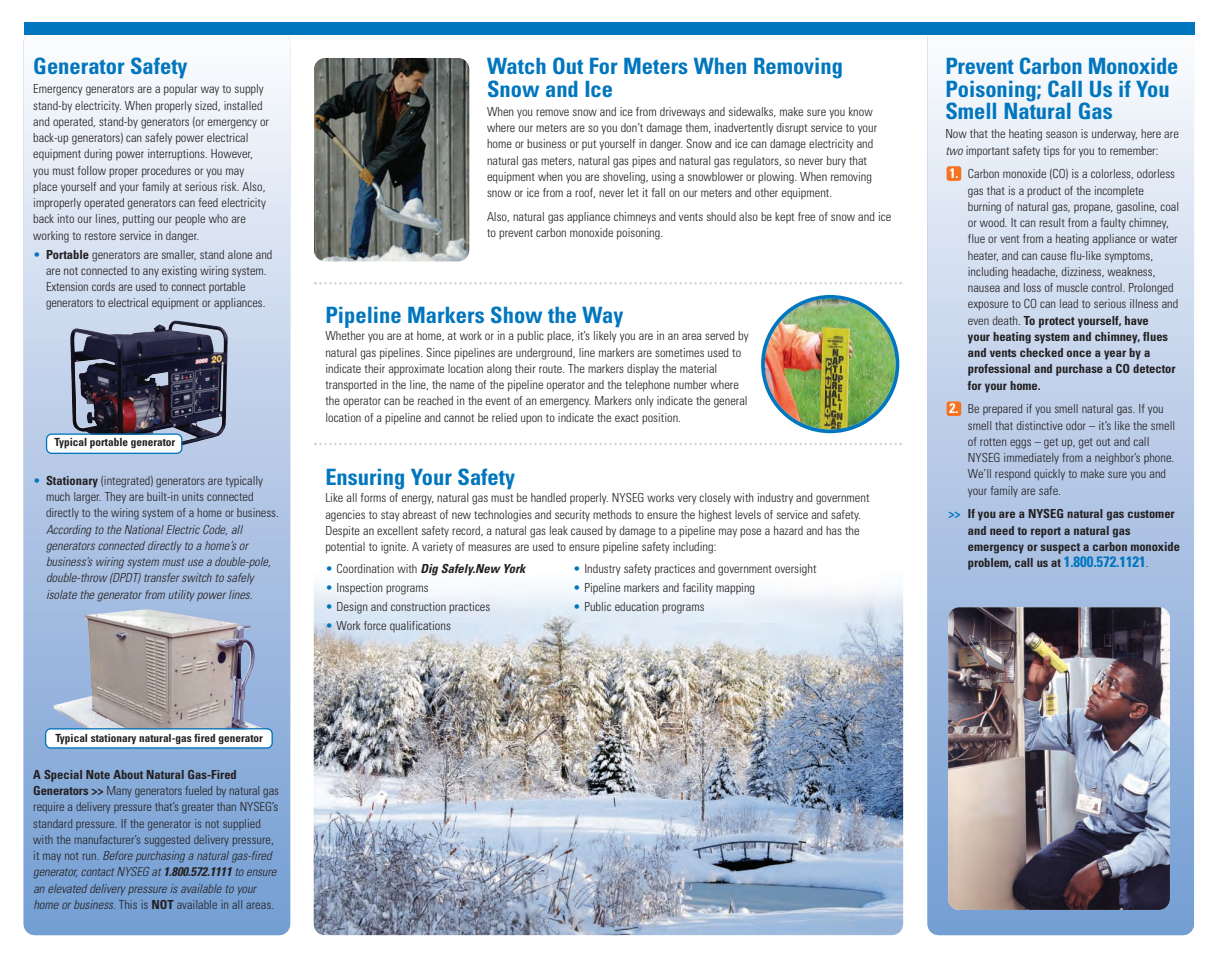
<style>
.page{position:relative;width:1217px;height:958px;background:#fff}
.page>*{position:absolute;margin:0;border:0;box-sizing:border-box;transform-origin:0 0}
.t1{font:700 condensed 22.5px/22.5px "Univers";color:#0076be}
.t2{font:700 condensed 13.75px "Univers";color:#fff}
.t3{font:300 condensed 12.5px/16.2px "Univers";color:#231f20}
.t4{font:italic 300 condensed 12.5px/16.2px "Univers";color:#231f20}
.t5{font:700 condensed 12.5px/16.2px "Univers";color:#231f20}
.t6{font:italic 700 condensed 12.5px "Univers";color:#231f20}
.t7{font:700 condensed 11.25px "Univers";color:#231f20}
.s1{color:#0076be}
.s2{font-weight:700}
.s3{font-style:italic}
.s4{font-weight:700;font-style:italic}
.s5{font-weight:300;font-style:normal;color:#0076be}
.s6{font-weight:300;font-style:normal}
.s7{font-size:15px;color:#0076be}
.s8{font-weight:300}
</style>
<div class="page">
<div style="left:24px;top:31px;width:266px;height:903px;background:linear-gradient(to bottom,#faf9fd,#729bd2);border-radius:11px"></div>
<img style="left:313px;top:583px;width:589px;height:351px">
<div style="left:927px;top:27px;width:266px;height:907px;background:linear-gradient(to bottom,#fafafe,#749bd0);border-radius:11px"></div>
<div style="left:24px;top:22px;width:1170px;height:13px;background:#0076be"></div>
<img style="left:54px;top:609px;width:213px;height:119px">
<img style="left:70px;top:320px;width:158px;height:127px">
<svg style="left:46px;top:433px;width:136px;height:21px"></svg>
<svg style="left:45px;top:728px;width:228px;height:20px"></svg>
<img style="left:314px;top:58px;width:155px;height:203px;border-radius:11px">
<div style="left:946px;top:166px;width:15px;height:15px;background:#f47321;border-radius:3px"></div>
<div style="left:946px;top:401px;width:15px;height:15px;background:#f47321;border-radius:3px"></div>
<img style="left:947px;top:607px;width:222px;height:302px;border-radius:11px">
<img style="left:761px;top:295px;width:138px;height:138px">
<svg style="left:314px;top:282px;width:587px;height:2px"></svg>
<svg style="left:314px;top:442px;width:587px;height:3px"></svg>
<h1 class="t1" style="left:33px;top:57px;width:156px">Generator Safety</h1>
<p class="t3" style="left:33px;top:82px;width:237px">Emergency generators are a popular way to supply stand-by electricity. When properly sized, installed and operated, stand-by generators (or emergency or back-up generators) can safely power electrical equipment during power interruptions. However, you must follow proper procedures or you may place yourself and your family at serious risk. Also, improperly operated generators can feed electricity back into our lines, putting our people who are working to restore service in danger.</p>
<p class="t3" style="left:46px;top:247px;width:228px;text-indent:-13px"><span class="s1">•</span> <span class="s2">Portable</span> generators are smaller, stand alone and are not connected to any existing wiring system.<br>Extension cords are used to connect portable generators to electrical equipment or appliances.</p>
<p class="t7" style="left:54px;top:438px;width:122px">Typical portable generator</p>
<p class="t3" style="left:46px;top:473px;width:234px;text-indent:-13px"><span class="s1">•</span> <span class="s2">Stationary</span> (integrated) generators are typically much larger. They are built-in units connected directly to the wiring system of a home or business.</p>
<p class="t4" style="left:46px;top:522px;width:226px">According to the National Electric Code, all generators connected directly to a home’s or business’s wiring system must use a double-pole, double-throw (DPDT) transfer switch to safely isolate the generator from utility power lines.</p>
<p class="t7" style="left:55px;top:734px;width:209px">Typical stationary natural-gas fired generator</p>
<p class="t3" style="left:33px;top:767px;width:247px"><span class="s2">A Special Note About Natural Gas-Fired Generators &gt;&gt;</span> Many generators fueled by natural gas require a delivery pressure that’s greater than NYSEG’s standard pressure. If the generator is not supplied with the manufacturer’s suggested delivery pressure, it may not run. <span class="s3">Before purchasing a natural gas-fired generator, contact NYSEG at</span> <span class="s4">1.800.572.1111</span> <span class="s3">to ensure an elevated delivery pressure is available to your home or business.</span> This is <span class="s2">NOT</span> available in all areas.</p>
<h1 class="t1" style="left:487px;top:57px;width:357px">Watch Out For Meters When Removing<br>Snow and Ice</h1>
<p class="t3" style="left:487px;top:104px;width:391px">When you remove snow and ice from driveways and sidewalks, make sure you know where our meters are so you don’t damage them, inadvertently disrupt service to your home or business or put yourself in danger. Snow and ice can damage electricity and natural gas meters, natural gas pipes and natural gas regulators, so never bury that equipment when you are shoveling, using a snowblower or plowing. When removing snow or ice from a roof, never let it fall on our meters and other equipment.</p>
<p class="t3" style="left:487px;top:209px;width:405px">Also, natural gas appliance chimneys and vents should also be kept free of snow and ice to prevent carbon monoxide poisoning.</p>
<h1 class="t1" style="left:325px;top:306px;width:299px">Pipeline Markers Show the Way</h1>
<p class="t3" style="left:325px;top:329px;width:424px">Whether you are at home, at work or in a public place, it’s likely you are in an area served by natural gas pipelines. Since pipelines are underground, line markers are sometimes used to indicate their approximate location along their route. The markers display the material transported in the line, the name of the pipeline operator and the telephone number where the operator can be reached in the event of an emergency. Markers only indicate the general location of a pipeline and cannot be relied upon to indicate the exact position.</p>
<h1 class="t1" style="left:325px;top:467px;width:191px">Ensuring Your Safety</h1>
<p class="t3" style="left:325px;top:490px;width:545px">Like all forms of energy, natural gas must be handled properly. NYSEG works very closely with industry and government agencies to stay abreast of new technologies and security methods to ensure the highest levels of service and safety.<br>Despite an excellent safety record, a natural gas leak caused by damage to a pipeline may pose a hazard and has the potential to ignite. A variety of measures are used to ensure pipeline safety including:</p>
<p class="t6" style="left:325px;top:564px;width:201px"><span class="s5">•</span> <span class="s6">Coordination with</span> Dig Safely.New York</p>
<p class="t3" style="left:325px;top:580px;width:105px"><span class="s1">•</span> Inspection programs</p>
<p class="t3" style="left:325px;top:599px;width:166px"><span class="s1">•</span> Design and construction practices</p>
<p class="t3" style="left:325px;top:618px;width:127px"><span class="s1">•</span> Work force qualifications</p>
<p class="t3" style="left:573px;top:561px;width:245px"><span class="s1">•</span> Industry safety practices and government oversight</p>
<p class="t3" style="left:573px;top:580px;width:183px"><span class="s1">•</span> Pipeline markers and facility mapping</p>
<p class="t3" style="left:573px;top:599px;width:133px"><span class="s1">•</span> Public education programs</p>
<h1 class="t1" style="left:945px;top:57px;width:235px">Prevent Carbon Monoxide<br>Poisoning; Call Us if You<br>Smell Natural Gas</h1>
<p class="t3" style="left:945px;top:127px;width:235px">Now that the heating season is underway, here are <span class="s3">two</span> important safety tips for you to remember:</p>
<p class="t3" style="left:967px;top:167px;width:213px">Carbon monoxide (CO) is a colorless, odorless gas that is a product of the incomplete burning of natural gas, propane, gasoline, coal or wood. It can result from a faulty chimney, flue or vent from a heating appliance or water heater, and can cause flu-like symptoms, including headache, dizziness, weakness, nausea and loss of muscle control. Prolonged exposure to CO can lead to serious illness and even death. <span class="s2">To protect yourself, have<br>your heating system and chimney, flues and vents checked once a year by a professional and purchase a CO detector for your home.</span></p>
<p class="t3" style="left:967px;top:402px;width:209px">Be prepared if you smell natural gas. If you smell that distinctive odor – it’s like the smell of rotten eggs – get up, get out and call NYSEG immediately from a neighbor’s phone.<br>We’ll respond quickly to make sure you and your family are safe.</p>
<p class="t5" style="left:967px;top:507px;width:213px;text-indent:-19px"><span class="s1">&gt;&gt;</span> If you are a NYSEG natural gas customer and need to report a natural gas emergency or suspect a carbon monoxide problem, call us at <span class="s7">1.800.572.1121</span><span class="s8">.</span></p>
<p class="t2" style="left:949px;top:168px;width:11px">1.</p>
<p class="t2" style="left:949px;top:403px;width:11px">2.</p>
</div>
